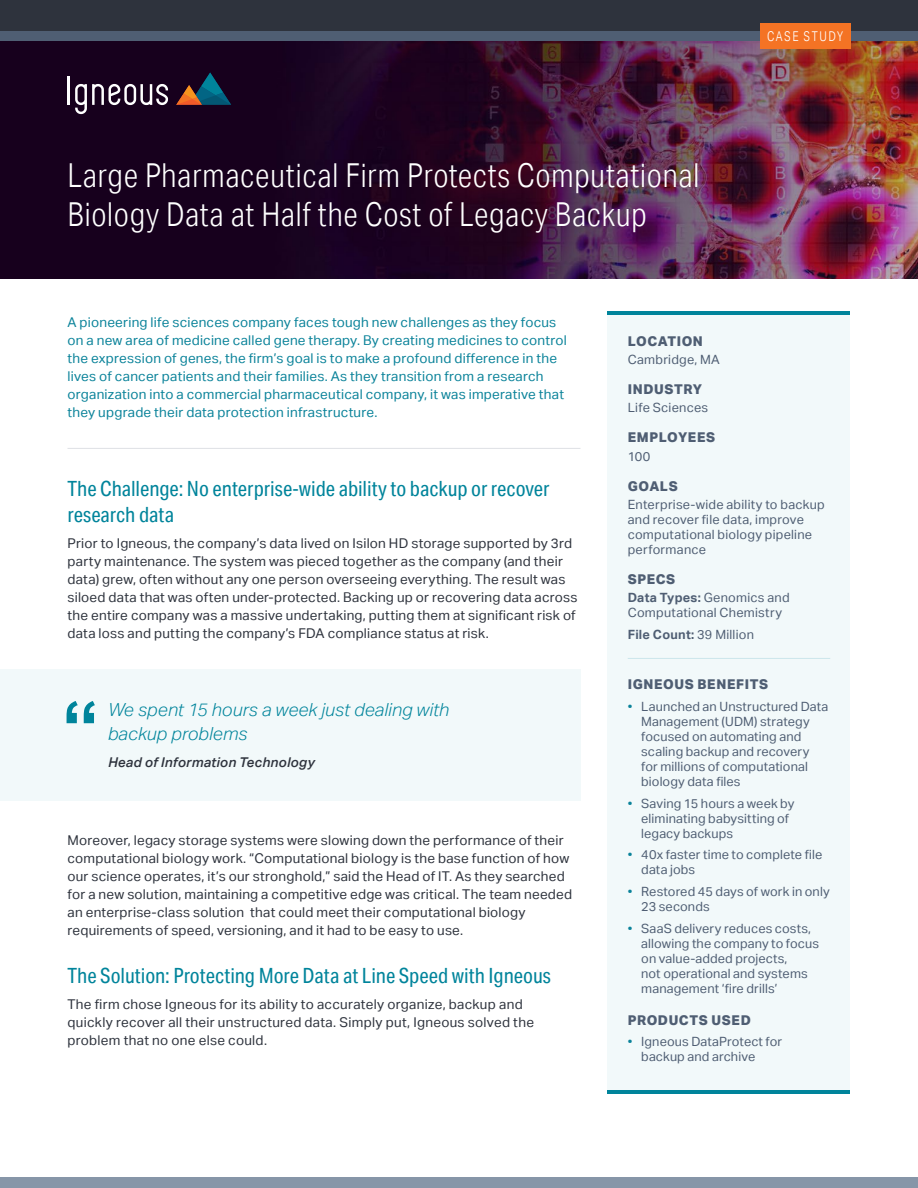
<style>
.page{position:relative;width:918px;height:1188px;background:#fff}
.page>*{position:absolute;margin:0;border:0;box-sizing:border-box;transform-origin:0 0}
.t1{font:700 75px "Arial";color:#00849b}
.t2{font:300 33px/39px "Aktiv Grotesk Cd";letter-spacing:.015em;color:#fff}
.t3{font:21px/25.5px "Aktiv Grotesk Cd";color:#00849b}
.t4{font:italic 300 18px/24px "Aktiv Grotesk";letter-spacing:.005em;color:#00849b}
.t5{font:13.5px/18px "Aktiv Grotesk";letter-spacing:.02em;color:#2e333d}
.t6{font:13.5px/18px "Aktiv Grotesk";letter-spacing:.015em;color:#0b839a}
.t7{font:800 13.5px "Aktiv Grotesk";letter-spacing:.045em;color:#4f5e73}
.t8{font:italic 500 13.5px "Aktiv Grotesk";letter-spacing:.015em;color:#2e333d}
.t9{font:300 13.5px "Aktiv Grotesk Cd";letter-spacing:.115em;color:#fff}
.t10{font:12.75px/15px "Aktiv Grotesk";letter-spacing:.01em;color:#4f5e73}
.t11{font:700 12.75px "Aktiv Grotesk";letter-spacing:.02em;color:#4f5e73}
.s1{font-weight:700}
.s2{font-weight:400}
.s3{color:#0b839a}
</style>
<div class="page">
<div style="left:0;top:0;width:918px;height:36px;background:#2e333d"></div>
<img style="left:0;top:41px;width:918px;height:238px">
<div style="left:0;top:32px;width:918px;height:9px;background:#4f5e73"></div>
<div style="left:760px;top:24px;width:90px;height:25px;background:#f47324"></div>
<hr style="left:68px;top:77px;width:2px;height:28px;background:#fff">
<svg style="left:75px;top:84px;width:93px;height:30px"></svg>
<svg style="left:176px;top:73px;width:55px;height:32px;background:#303743"></svg>
<div style="left:608px;top:315px;width:242px;height:779px;background:#f2f9fa"></div>
<hr style="left:628px;top:658px;width:202px;height:1px;background:#cce6eb">
<hr style="left:608px;top:311px;width:242px;height:4px;background:#00849b">
<hr style="left:608px;top:1090px;width:242px;height:4px;background:#00849b">
<div style="left:0;top:1177px;width:918px;height:11px;background:#8796a8"></div>
<hr style="left:68px;top:448px;width:512px;height:1px;background:#dee0e5">
<div style="left:0;top:670px;width:580px;height:131px;background:#f2f9fa"></div>
<h2 class="t2" style="left:68px;top:155px;width:634px">Large Pharmaceutical Firm Protects Computational<br>Biology Data at Half the Cost of Legacy Backup</h2>
<p class="t9" style="left:767px;top:29px;width:78px">CASE STUDY</p>
<p class="t6" style="left:68px;top:313px;width:501px">A pioneering life sciences company faces tough new challenges as they focus on a new area of medicine called gene therapy. By creating medicines to control the expression of genes, the firm’s goal is to make a profound difference in the lives of cancer patients and their families. As they transition from a research organization into a commercial pharmaceutical company, it was imperative that they upgrade their data protection infrastructure.</p>
<h3 class="t3" style="left:68px;top:476px;width:484px">The Challenge: No enterprise-wide ability to backup or recover research data</h3>
<p class="t5" style="left:68px;top:535px;width:512px">Prior to Igneous, the company’s data lived on Isilon HD storage supported by 3rd party maintenance. The system was pieced together as the company (and their data) grew, often without any one person overseeing everything. The result was siloed data that was often under-protected. Backing up or recovering data across the entire company was a massive undertaking, putting them at significant risk of data loss and putting the company’s FDA compliance status at risk.</p>
<h1 class="t1" style="left:62px;top:679px;width:39px">“</h1>
<h3 class="t4" style="left:108px;top:698px;width:343px">We spent 15 hours a week just dealing with backup problems</h3>
<p class="t8" style="left:108px;top:754px;width:208px">Head of Information Technology</p>
<p class="t5" style="left:68px;top:831px;width:506px">Moreover, legacy storage systems were slowing down the performance of their computational biology work. “Computational biology is the base function of how our science operates, it’s our stronghold,” said the Head of IT. As they searched for a new solution, maintaining a competitive edge was critical. The team needed an enterprise-class solution that could meet their computational biology requirements of speed, versioning, and it had to be easy to use.</p>
<h3 class="t3" style="left:68px;top:962px;width:485px">The Solution: Protecting More Data at Line Speed with Igneous</h3>
<p class="t5" style="left:68px;top:995px;width:468px">The firm chose Igneous for its ability to accurately organize, backup and quickly recover all their unstructured data. Simply put, Igneous solved the problem that no one else could.</p>
<p class="t7" style="left:628px;top:332px;width:77px">LOCATION</p>
<p class="t10" style="left:628px;top:352px;width:94px">Cambridge, MA</p>
<p class="t7" style="left:628px;top:381px;width:76px">INDUSTRY</p>
<p class="t10" style="left:628px;top:400px;width:82px">Life Sciences</p>
<p class="t7" style="left:628px;top:429px;width:89px">EMPLOYEES</p>
<p class="t10" style="left:628px;top:448px;width:24px">100</p>
<p class="t7" style="left:628px;top:477px;width:52px">GOALS</p>
<p class="t10" style="left:628px;top:497px;width:199px">Enterprise-wide ability to backup and recover file data, improve computational biology pipeline performance</p>
<p class="t7" style="left:628px;top:570px;width:49px">SPECS</p>
<p class="t10" style="left:628px;top:590px;width:163px"><span class="s1">Data Types:</span> Genomics and<br>Computational Chemistry</p>
<p class="t11" style="left:628px;top:626px;width:128px">File Count: <span class="s2">39 Million</span></p>
<p class="t7" style="left:628px;top:676px;width:142px">IGNEOUS BENEFITS</p>
<p class="t10" style="left:641px;top:699px;width:189px;text-indent:-14px"><span class="s3">•</span> Launched an Unstructured Data<br>Management (UDM) strategy focused on automating and scaling backup and recovery for millions of computational biology data files</p>
<p class="t10" style="left:641px;top:795px;width:155px;text-indent:-14px"><span class="s3">•</span> Saving 15 hours a week by eliminating babysitting of legacy backups</p>
<p class="t10" style="left:641px;top:847px;width:183px;text-indent:-14px"><span class="s3">•</span> 40x faster time to complete file data jobs</p>
<p class="t10" style="left:641px;top:884px;width:190px;text-indent:-14px"><span class="s3">•</span> Restored 45 days of work in only<br>23 seconds</p>
<p class="t10" style="left:641px;top:921px;width:179px;text-indent:-14px"><span class="s3">•</span> SaaS delivery reduces costs, allowing the company to focus on value-added projects,<br>not operational and systems management ‘fire drills’</p>
<p class="t7" style="left:628px;top:1011px;width:125px">PRODUCTS USED</p>
<p class="t10" style="left:641px;top:1034px;width:143px;text-indent:-14px"><span class="s3">•</span> Igneous DataProtect for backup and archive</p>
</div>
